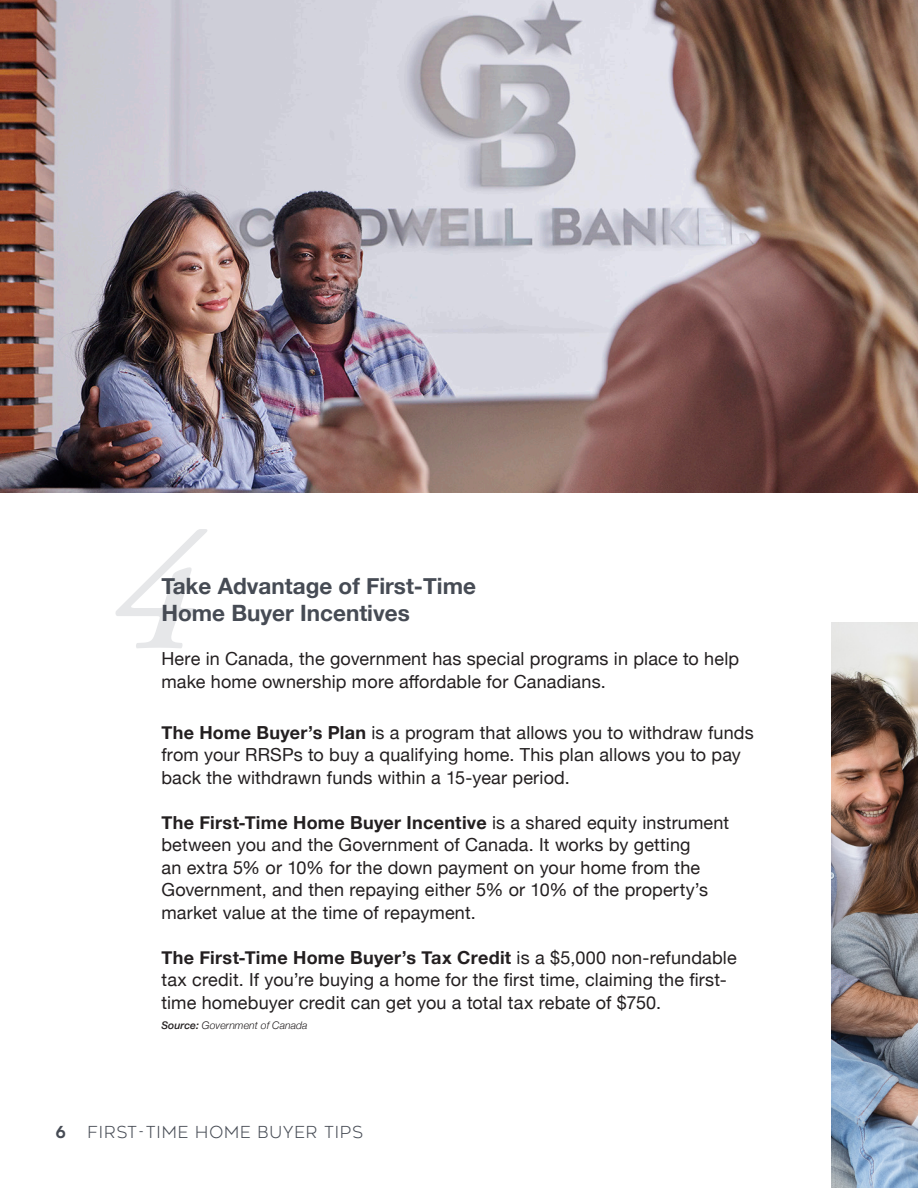
<style>
.page{position:relative;width:918px;height:1188px;background:#fff}
.page>*{position:absolute;margin:0;border:0;box-sizing:border-box;transform-origin:0 0}
.C_Head{font:700 22.5px/27px "Helvetica Neue";color:#464b54}
.Medium_Body{font:18px/22.5px "Helvetica Neue";letter-spacing:.01em;color:#231f20}
.t1{font:300 16.5px "Geometos Neue";letter-spacing:.06em;color:#464b54}
.t2{font:700 16.5px "Geometos Neue";color:#464b54}
.Stat_Text{font:italic 300 10.5px "Helvetica Neue";color:#231f20}
.s1{font-weight:700}
.s2{font-weight:500}
</style>
<div class="page">
<img style="left:832px;top:623px;width:86px;height:565px">
<img style="left:0;top:0;width:918px;height:492px">
<svg style="left:115px;top:529px;width:92px;height:119px"></svg>
<p class="C_Head" style="left:161px;top:573px;width:316px">Take Advantage of First-Time<br>Home Buyer Incentives</p>
<p class="Medium_Body" style="left:161px;top:649px;width:579px">Here in Canada, the government has special programs in place to help make home ownership more affordable for Canadians.</p>
<p class="Medium_Body" style="left:161px;top:722px;width:594px"><span class="s1">The Home Buyer’s Plan</span> is a program that allows you to withdraw funds from your RRSPs to buy a qualifying home. This plan allows you to pay back the withdrawn funds within a 15-year period.</p>
<p class="Medium_Body" style="left:161px;top:812px;width:569px"><span class="s1">The First-Time Home Buyer Incentive</span> is a shared equity instrument between you and the Government of Canada. It works by getting<br>an extra 5% or 10% for the down payment on your home from the Government, and then repaying either 5% or 10% of the property’s market value at the time of repayment.</p>
<p class="Medium_Body" style="left:161px;top:947px;width:577px"><span class="s1">The First-Time Home Buyer’s Tax Credit</span> is a $5,000 non-refundable tax credit. If you’re buying a home for the first time, claiming the first&shy;time homebuyer credit can get you a total tax rebate of $750.</p>
<p class="Stat_Text" style="left:161px;top:1017px;width:148px"><span class="s2">Source:</span> Government of Canada</p>
<p class="t2" style="left:56px;top:1122px;width:12px">6</p>
<p class="t1" style="left:87px;top:1123px;width:277px">FIRST-TIME HOME BUYER TIPS</p>
</div>
